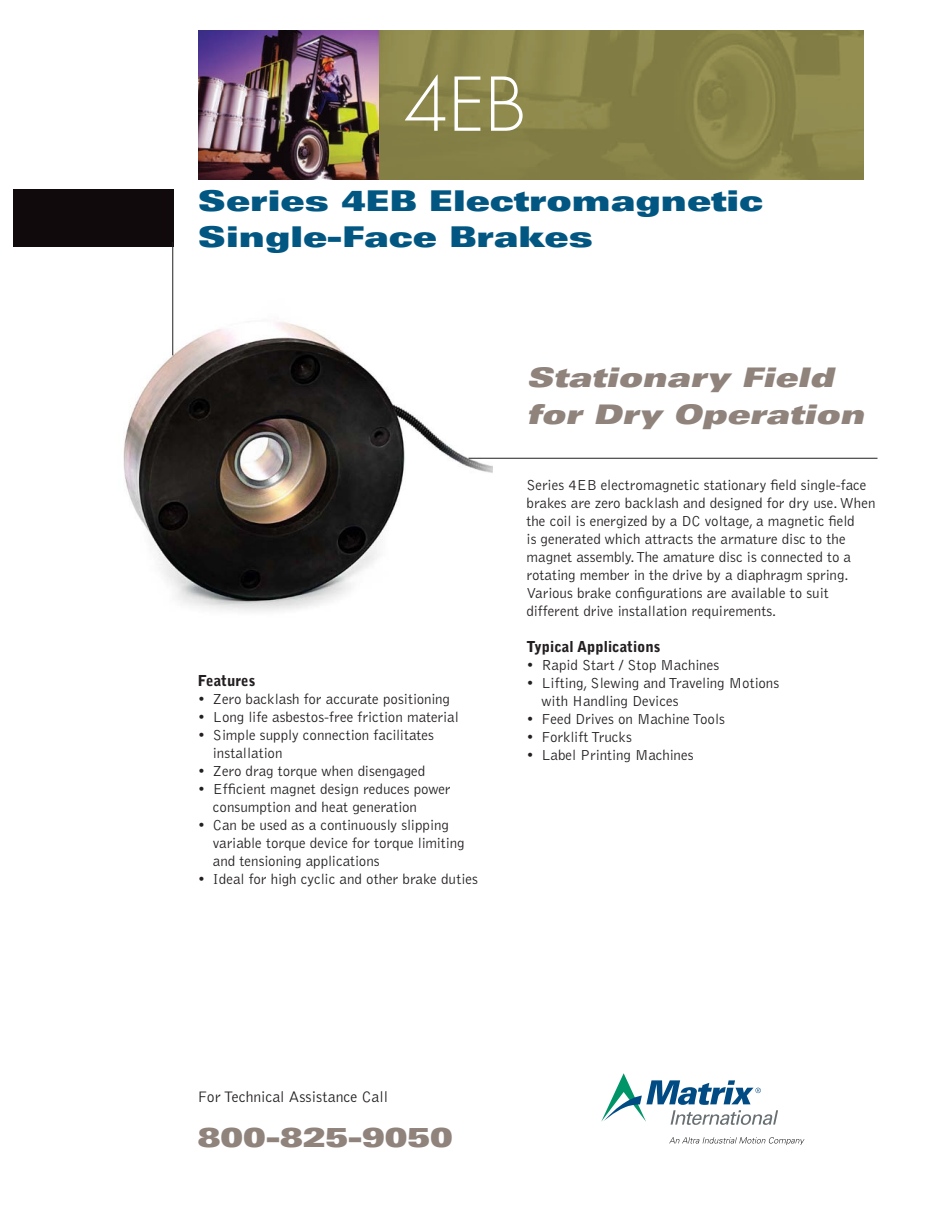
<style>
.page{position:relative;width:945px;height:1215px;background:#fff}
.page>*{position:absolute;margin:0;border:0;box-sizing:border-box;transform-origin:0 0}
.t1{font:300 72px "Futura";color:#fff}
.t2{font:900 expanded 28.65px "Univers";color:#015781}
.t3{font:italic 900 expanded 27px/36.9px "Univers LT";color:#8f837c}
.t4{font:900 expanded 27px "Univers LT";color:#8f837c}
.t5{font:300 15.75px "Bell Gothic";color:#231f20}
.t6{font:300 15px/18px "Bell Gothic";color:#231f20}
.t7{font:900 15px "Bell Gothic";color:#231f20}
</style>
<div class="page">
<div style="left:14px;top:189px;width:160px;height:57px;background:#110a0c"></div>
<svg style="left:669px;top:1137px;width:135px;height:8px"></svg>
<svg style="left:601px;top:1073px;width:177px;height:52px"></svg>
<img style="left:123px;top:299px;width:370px;height:313px">
<img style="left:379px;top:30px;width:485px;height:149px">
<img style="left:199px;top:30px;width:180px;height:149px">
<hr style="left:172px;top:242px;width:1px;height:113px;background:#231f20">
<hr style="left:469px;top:458px;width:409px;height:1px;background:#231f20">
<p class="t1" style="left:404px;top:58px;width:123px">4EB</p>
<p class="t2" style="left:198px;top:184px;width:567px">Series 4EB Electromagnetic</p>
<p class="t2" style="left:198px;top:220px;width:397px">Single-Face Brakes</p>
<p class="t7" style="left:198px;top:672px;width:59px">Features</p>
<p class="t6" style="left:198px;top:691px;width:254px">• Zero backlash for accurate positioning</p>
<p class="t6" style="left:198px;top:709px;width:262px">• Long life asbestos-free friction material</p>
<p class="t6" style="left:213px;top:727px;width:223px;text-indent:-15px">• Simple supply connection facilitates installation</p>
<p class="t6" style="left:198px;top:763px;width:229px">• Zero drag torque when disengaged</p>
<p class="t6" style="left:213px;top:781px;width:239px;text-indent:-15px">• Efficient magnet design reduces power consumption and heat generation</p>
<p class="t6" style="left:213px;top:817px;width:253px;text-indent:-15px">• Can be used as a continuously slipping variable torque device for torque limiting and tensioning applications</p>
<p class="t6" style="left:198px;top:871px;width:282px">• Ideal for high cyclic and other brake duties</p>
<p class="t3" style="left:526px;top:359px;width:339px">Stationary Field for Dry Operation</p>
<p class="t6" style="left:526px;top:476px;width:351px">Series 4EB electromagnetic stationary field single-face brakes are zero backlash and designed for dry use. When the coil is energized by a DC voltage, a magnetic field</p>
<p class="t6" style="left:526px;top:530px;width:326px">is generated which attracts the armature disc to the magnet assembly. The amature disc is connected to a rotating member in the drive by a diaphragm spring.<br>Various brake configurations are available to suit</p>
<p class="t6" style="left:526px;top:602px;width:251px">different drive installation requirements.</p>
<p class="t7" style="left:526px;top:638px;width:136px">Typical Applications</p>
<p class="t6" style="left:526px;top:656px;width:194px">• Rapid Start / Stop Machines</p>
<p class="t6" style="left:542px;top:674px;width:239px;text-indent:-15px">• Lifting, Slewing and Traveling Motions with Handling Devices</p>
<p class="t6" style="left:526px;top:710px;width:200px">• Feed Drives on Machine Tools</p>
<p class="t6" style="left:526px;top:728px;width:107px">• Forklift Trucks</p>
<p class="t6" style="left:526px;top:746px;width:169px">• Label Printing Machines</p>
<p class="t5" style="left:198px;top:1088px;width:192px">For Technical Assistance Call</p>
<h3 class="t4" style="left:198px;top:1121px;width:256px">800-825-9050</h3>
</div>
